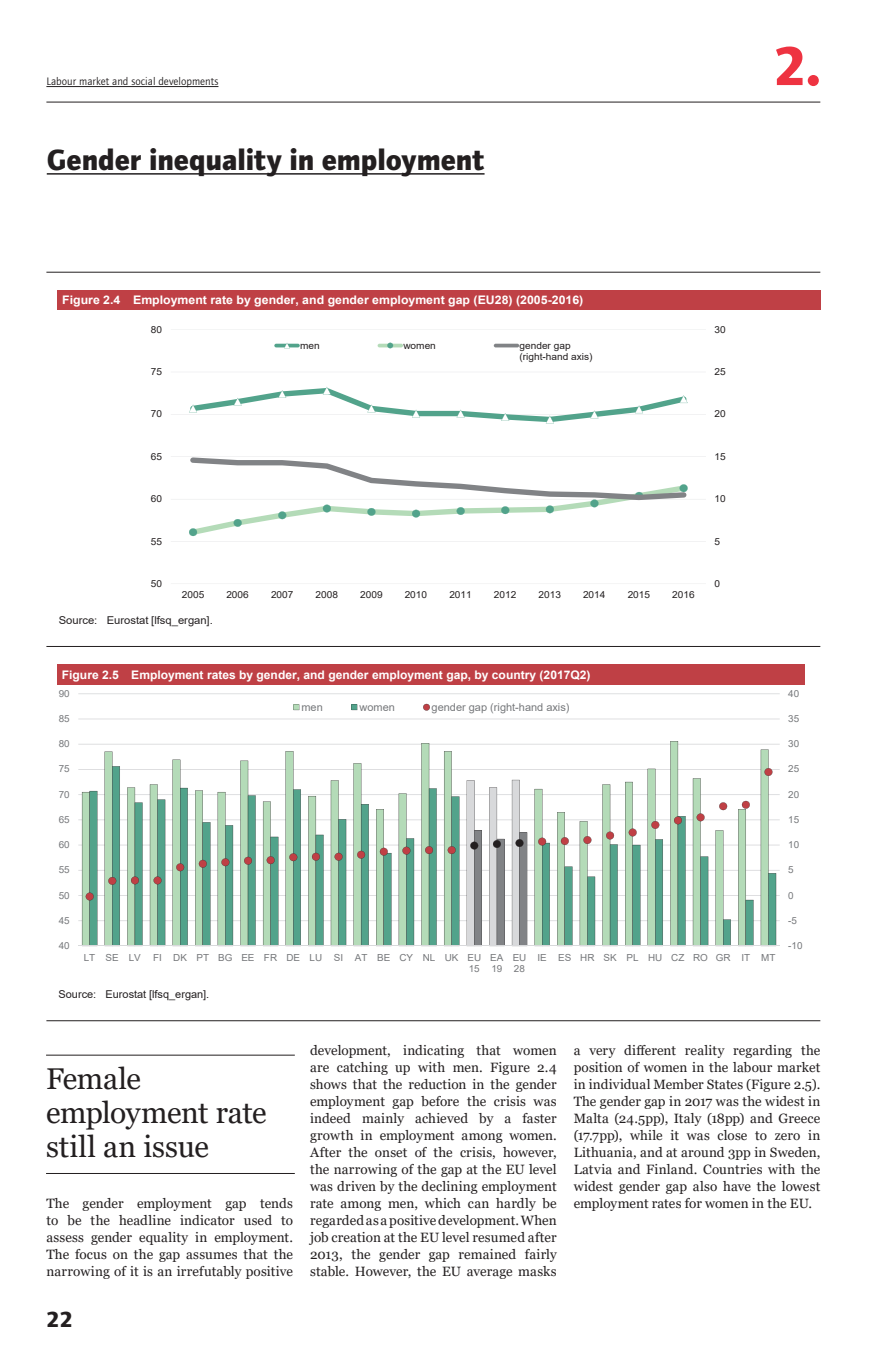
<style>
.page{position:relative;width:893px;height:1361px;background:#fff}
.page>*{position:absolute;margin:0;border:0;box-sizing:border-box;transform-origin:0 0}
.t1{font:700 56.25px "Foundry Journal";color:#ee3341}
.t2{font:30px/34px "Georgia";letter-spacing:-.015em;color:#231f20}
.t3{font:700 30px "Foundry Journal";color:#231f20}
.t4{font:700 22.5px "Foundry Journal";color:#231f20}
.t5{font:13.5px/17px "Georgia";color:#231f20;text-align:justify}
.t6{font:700 11.85px "Arial";color:#fff}
.t7{font:700 11.85px "Arial";color:#fff;scale:1.04 1}
.t8{font:11.25px "Foundry Journal";color:#231f20}
.t9{font:10.8px "Arial";color:#76787b}
.t10{font:10.8px "Arial";letter-spacing:-.005em;color:#231f20;scale:1.04 1}
.t11{font:10.8px "Arial";letter-spacing:-.005em;color:#231f20}
.t12{font:9.75px/11.1px "Arial";color:#76787b}
.t13{font:9.75px/11.1px "Arial";letter-spacing:-.005em;color:#231f20;scale:1.04 1}
</style>
<div class="page">
<hr style="left:46px;top:102px;width:774px;height:1px;background:#231f20">
<hr style="left:46px;top:86px;width:172px;height:1px;background:#231f20">
<hr style="left:47px;top:173px;width:438px;height:2px;background:#231f20">
<hr style="left:46px;top:272px;width:774px;height:1px;background:#231f20">
<hr style="left:46px;top:646px;width:774px;height:1px;background:#231f20">
<hr style="left:171px;top:584px;width:535px;height:1px;background:#d8d9db">
<hr style="left:171px;top:541px;width:535px;height:1px;background:#d8d9db">
<hr style="left:171px;top:499px;width:535px;height:1px;background:#d8d9db">
<hr style="left:171px;top:457px;width:535px;height:1px;background:#d8d9db">
<hr style="left:171px;top:414px;width:535px;height:1px;background:#d8d9db">
<hr style="left:171px;top:372px;width:535px;height:1px;background:#d8d9db">
<hr style="left:171px;top:329px;width:535px;height:1px;background:#d8d9db">
<svg style="left:189px;top:387px;width:499px;height:36px"></svg>
<svg style="left:189px;top:457px;width:499px;height:79px"></svg>
<hr style="left:274px;top:344px;width:26px;height:3px;background:#52a38b;border-radius:2px">
<svg style="left:284px;top:343px;width:6px;height:5px"></svg>
<hr style="left:378px;top:344px;width:25px;height:3px;background:#b4dbb8;border-radius:2px">
<svg style="left:387px;top:343px;width:6px;height:5px"></svg>
<hr style="left:494px;top:344px;width:25px;height:3px;background:#818386;border-radius:2px">
<div style="left:57px;top:290px;width:764px;height:20px;background:#bf4045"></div>
<hr style="left:46px;top:1054px;width:249px;height:1px;background:#231f20">
<hr style="left:46px;top:1173px;width:249px;height:1px;background:#231f20">
<hr style="left:46px;top:1020px;width:774px;height:1px;background:#231f20">
<hr style="left:78px;top:920px;width:702px;height:1px;background:#d8d9db">
<hr style="left:78px;top:895px;width:702px;height:1px;background:#d8d9db">
<hr style="left:78px;top:870px;width:702px;height:1px;background:#d8d9db">
<hr style="left:78px;top:844px;width:702px;height:1px;background:#d8d9db">
<hr style="left:78px;top:819px;width:702px;height:1px;background:#d8d9db">
<hr style="left:78px;top:794px;width:702px;height:1px;background:#d8d9db">
<hr style="left:78px;top:769px;width:702px;height:1px;background:#d8d9db">
<hr style="left:78px;top:744px;width:702px;height:1px;background:#d8d9db">
<hr style="left:78px;top:718px;width:702px;height:1px;background:#d8d9db">
<hr style="left:78px;top:693px;width:702px;height:1px;background:#d8d9db">
<svg style="left:82px;top:741px;width:687px;height:204px"></svg>
<svg style="left:90px;top:766px;width:686px;height:179px"></svg>
<hr style="left:78px;top:945px;width:702px;height:1px;background:#d8d9db">
<svg style="left:86px;top:892px;width:8px;height:8px"></svg>
<svg style="left:108px;top:877px;width:8px;height:8px"></svg>
<svg style="left:131px;top:876px;width:8px;height:8px"></svg>
<svg style="left:154px;top:876px;width:7px;height:8px"></svg>
<svg style="left:176px;top:863px;width:8px;height:8px"></svg>
<svg style="left:199px;top:860px;width:8px;height:7px"></svg>
<svg style="left:221px;top:858px;width:8px;height:8px"></svg>
<svg style="left:244px;top:857px;width:8px;height:7px"></svg>
<svg style="left:267px;top:856px;width:8px;height:8px"></svg>
<svg style="left:289px;top:853px;width:8px;height:8px"></svg>
<svg style="left:312px;top:853px;width:8px;height:7px"></svg>
<svg style="left:335px;top:853px;width:8px;height:7px"></svg>
<svg style="left:357px;top:851px;width:8px;height:7px"></svg>
<svg style="left:380px;top:848px;width:8px;height:7px"></svg>
<svg style="left:402px;top:847px;width:8px;height:7px"></svg>
<svg style="left:425px;top:846px;width:8px;height:8px"></svg>
<svg style="left:448px;top:846px;width:8px;height:8px"></svg>
<svg style="left:538px;top:837px;width:8px;height:8px"></svg>
<svg style="left:561px;top:837px;width:8px;height:8px"></svg>
<svg style="left:583px;top:836px;width:8px;height:8px"></svg>
<svg style="left:606px;top:831px;width:8px;height:8px"></svg>
<svg style="left:629px;top:828px;width:8px;height:8px"></svg>
<svg style="left:651px;top:821px;width:8px;height:8px"></svg>
<svg style="left:674px;top:816px;width:8px;height:8px"></svg>
<svg style="left:697px;top:813px;width:8px;height:8px"></svg>
<svg style="left:719px;top:802px;width:8px;height:8px"></svg>
<svg style="left:742px;top:801px;width:8px;height:7px"></svg>
<svg style="left:764px;top:768px;width:8px;height:8px"></svg>
<svg style="left:467px;top:780px;width:15px;height:165px"></svg>
<svg style="left:489px;top:787px;width:16px;height:158px"></svg>
<svg style="left:512px;top:780px;width:15px;height:165px"></svg>
<svg style="left:293px;top:704px;width:6px;height:6px"></svg>
<svg style="left:352px;top:704px;width:5px;height:6px"></svg>
<svg style="left:423px;top:704px;width:7px;height:6px"></svg>
<div style="left:57px;top:664px;width:747px;height:20px;background:#bf4045"></div>
<p class="t8" style="left:46px;top:75px;width:174px">Labour market and social developments</p>
<h2 class="t3" style="left:47px;top:142px;width:439px">Gender inequality in employment</h2>
<p class="t7" style="left:62px;top:292px;width:503px">Figure 2.4 Employment rate by gender, and gender employment gap (EU28) (2005-2016)</p>
<p class="t13" style="left:151px;top:324px;width:12px">80</p>
<p class="t13" style="left:151px;top:366px;width:12px">75</p>
<p class="t13" style="left:151px;top:408px;width:12px">70</p>
<p class="t13" style="left:151px;top:451px;width:12px">65</p>
<p class="t13" style="left:151px;top:493px;width:12px">60</p>
<p class="t13" style="left:151px;top:535px;width:12px">55</p>
<p class="t13" style="left:151px;top:578px;width:12px">50</p>
<p class="t13" style="left:300px;top:340px;width:20px">men</p>
<p class="t13" style="left:403px;top:340px;width:33px">women</p>
<p class="t13" style="left:520px;top:340px;width:72px">gender gap (right-hand axis)</p>
<p class="t13" style="left:182px;top:589px;width:23px">2005</p>
<p class="t13" style="left:226px;top:589px;width:23px">2006</p>
<p class="t13" style="left:271px;top:589px;width:23px">2007</p>
<p class="t13" style="left:316px;top:589px;width:23px">2008</p>
<p class="t13" style="left:360px;top:589px;width:23px">2009</p>
<p class="t13" style="left:405px;top:589px;width:23px">2010</p>
<p class="t13" style="left:449px;top:589px;width:23px">2011</p>
<p class="t13" style="left:494px;top:589px;width:23px">2012</p>
<p class="t13" style="left:538px;top:589px;width:23px">2013</p>
<p class="t13" style="left:583px;top:589px;width:23px">2014</p>
<p class="t13" style="left:628px;top:589px;width:23px">2015</p>
<p class="t13" style="left:672px;top:589px;width:23px">2016</p>
<p class="t10" style="left:59px;top:612px;width:150px">Source: Eurostat [lfsq_ergan].</p>
<p class="t6" style="left:62px;top:666px;width:530px">Figure 2.5 Employment rates by gender, and gender employment gap, by country (2017Q2)</p>
<p class="t12" style="left:59px;top:688px;width:12px">90</p>
<p class="t12" style="left:59px;top:713px;width:12px">85</p>
<p class="t12" style="left:59px;top:738px;width:12px">80</p>
<p class="t12" style="left:59px;top:763px;width:12px">75</p>
<p class="t12" style="left:59px;top:788px;width:12px">70</p>
<p class="t12" style="left:59px;top:814px;width:12px">65</p>
<p class="t12" style="left:59px;top:839px;width:12px">60</p>
<p class="t12" style="left:59px;top:864px;width:12px">55</p>
<p class="t12" style="left:59px;top:889px;width:12px">50</p>
<p class="t12" style="left:59px;top:914px;width:12px">45</p>
<p class="t12" style="left:59px;top:940px;width:12px">40</p>
<p class="t9" style="left:301px;top:699px;width:23px">men</p>
<p class="t9" style="left:359px;top:699px;width:37px">women</p>
<p class="t9" style="left:432px;top:699px;width:139px">gender gap (right-hand axis)</p>
<p class="t13" style="left:715px;top:324px;width:12px">30</p>
<p class="t13" style="left:715px;top:366px;width:12px">25</p>
<p class="t13" style="left:715px;top:408px;width:12px">20</p>
<p class="t13" style="left:715px;top:451px;width:12px">15</p>
<p class="t13" style="left:715px;top:493px;width:12px">10</p>
<p class="t13" style="left:715px;top:535px;width:7px">5</p>
<p class="t13" style="left:715px;top:578px;width:7px">0</p>
<h1 class="t1" style="left:773px;top:33px;width:49px">2.</h1>
<p class="t12" style="left:788px;top:688px;width:12px">40</p>
<p class="t12" style="left:788px;top:713px;width:12px">35</p>
<p class="t12" style="left:788px;top:738px;width:12px">30</p>
<p class="t12" style="left:788px;top:763px;width:12px">25</p>
<p class="t12" style="left:788px;top:788px;width:12px">20</p>
<p class="t12" style="left:788px;top:814px;width:12px">15</p>
<p class="t12" style="left:788px;top:839px;width:12px">10</p>
<p class="t12" style="left:788px;top:864px;width:7px">5</p>
<p class="t12" style="left:788px;top:889px;width:7px">0</p>
<p class="t12" style="left:788px;top:914px;width:10px">-5</p>
<p class="t12" style="left:788px;top:940px;width:16px">-10</p>
<p class="t12" style="left:84px;top:951px;width:59px">LT SE LV</p>
<p class="t12" style="left:153px;top:951px;width:330px;text-align:right">FI DK PT BG EE FR DE LU SI AT BE CY NL UK EU<br>15</p>
<p class="t12" style="left:490px;top:951px;width:15px">EA<br>19</p>
<p class="t12" style="left:513px;top:951px;width:15px">EU<br>28</p>
<p class="t12" style="left:537px;top:951px;width:240px">IE ES HR SK PL HU CZ RO GR IT MT</p>
<p class="t11" style="left:58px;top:987px;width:152px">Source: Eurostat [lfsq_ergan].</p>
<h2 class="t2" style="left:46px;top:1062px;width:222px">Female employment rate still an issue</h2>
<p class="t5" style="left:46px;top:1195px;width:248px">The gender employment gap tends to be the headline indicator used to assess gender equality in employment.<br>The focus on the gap assumes that the narrowing of it is an irrefutably positive</p>
<h3 class="t4" style="left:46px;top:1306px;width:28px">22</h3>
<p class="t5" style="left:310px;top:1042px;width:248px">development, indicating that women are catching up with men. Figure 2.4 shows that the reduction in the gender employment gap before the crisis was indeed mainly achieved by a faster growth in employment among women.<br>After the onset of the crisis, however, the narrowing of the gap at the EU level was driven by the declining employment rate among men, which can hardly be regarded as a positive development. When job creation at the EU level resumed after 2013, the gender gap remained fairly stable. However, the EU average masks</p>
<p class="t5" style="left:574px;top:1042px;width:248px">a very different reality regarding the position of women in the labour market in individual Member States (Figure 2.5).<br>The gender gap in 2017 was the widest in Malta (24.5pp), Italy (18pp) and Greece (17.7pp), while it was close to zero in Lithuania, and at around 3pp in Sweden, Latvia and Finland. Countries with the widest gender gap also have the lowest employment rates for women in the EU.</p>
</div>
